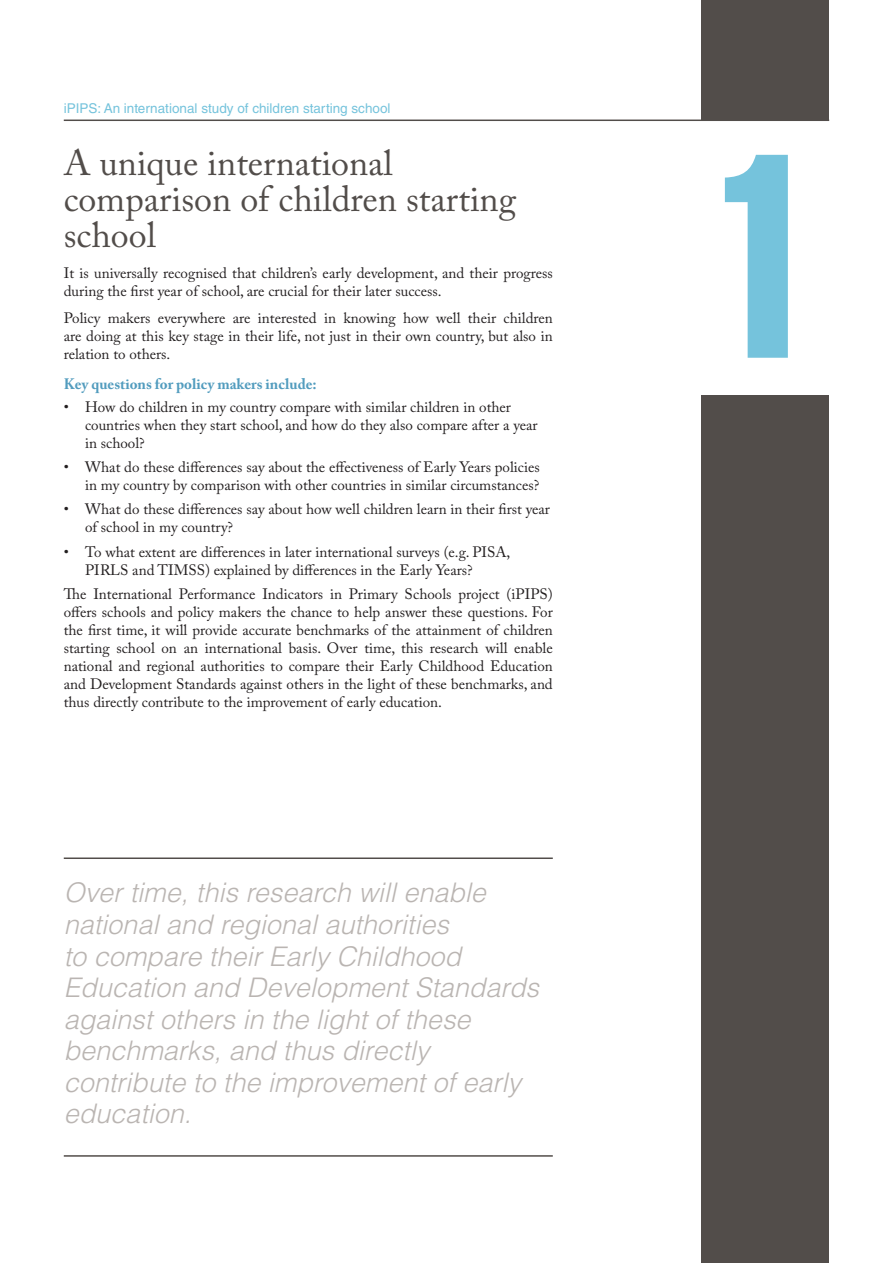
<style>
.page{position:relative;width:893px;height:1263px;background:#fff}
.page>*{position:absolute;margin:0;border:0;box-sizing:border-box;transform-origin:0 0}
.t1{font:285px "Helvetica LT Std Extra Comp";color:#75c3dc}
.t2{font:36px/36px "Adobe Caslon Pro";color:#524d4a}
.t3{font:italic 300 27px/31.5px "Helvetica LT Std";color:#bab5b2}
.t4{font:15px/18px "Adobe Caslon Pro";color:#231f20}
.t5{font:700 15px "Adobe Caslon Pro";color:#529cbe}
.t6{font:13.5px "Helvetica LT Std";color:#75c3dc}
</style>
<div class="page">
<hr style="left:64px;top:120px;width:765px;height:1px;background:#524d4a">
<div style="left:702px;top:0;width:127px;height:120px;background:#524d4a"></div>
<div style="left:702px;top:395px;width:127px;height:868px;background:#524d4a"></div>
<hr style="left:64px;top:857px;width:489px;height:2px;background:#524d4a">
<hr style="left:64px;top:1155px;width:489px;height:2px;background:#524d4a">
<p class="t6" style="left:64px;top:101px;width:328px">iPIPS: An international study of children starting school</p>
<h2 class="t2" style="left:64px;top:145px;width:454px">A unique international comparison of children starting school</h2>
<p class="t4" style="left:64px;top:264px;width:490px">It is universally recognised that children’s early development, and their progress during the first year of school, are crucial for their later success.</p>
<p class="t4" style="left:64px;top:308px;width:491px;text-align:justify">Policy makers everywhere are interested in knowing how well their children are doing at this key stage in their life, not just in their own country, but also in relation to others.</p>
<p class="t5" style="left:64px;top:375px;width:254px">Key questions for policy makers include:</p>
<p class="t4" style="left:85px;top:397px;width:454px;text-indent:-21px">• How do children in my country compare with similar children in other countries when they start school, and how do they also compare after a year in school?</p>
<p class="t4" style="left:64px;top:458px;width:477px;text-align:right">• What do these differences say about the effectiveness of Early Years policies in my country by comparison with other countries in similar circumstances?</p>
<p class="t4" style="left:85px;top:500px;width:466px;text-indent:-21px">• What do these differences say about how well children learn in their first year of school in my country?</p>
<p class="t4" style="left:85px;top:542px;width:427px;text-indent:-21px">• To what extent are differences in later international surveys (e.g. PISA,<br>PIRLS and TIMSS) explained by differences in the Early Years?</p>
<p class="t4" style="left:64px;top:585px;width:491px;text-align:justify">The International Performance Indicators in Primary Schools project (iPIPS) offers schools and policy makers the chance to help answer these questions. For the first time, it will provide accurate benchmarks of the attainment of children starting school on an international basis. Over time, this research will enable national and regional authorities to compare their Early Childhood Education and Development Standards against others in the light of these benchmarks, and thus directly contribute to the improvement of early education.</p>
<p class="t3" style="left:64px;top:877px;width:477px">Over time, this research will enable national and regional authorities<br>to compare their Early Childhood<br>Education and Development Standards against others in the light of these benchmarks, and thus directly contribute to the improvement of early education.</p>
<h1 class="t1" style="left:714px;top:85px;width:107px">1</h1>
</div>
